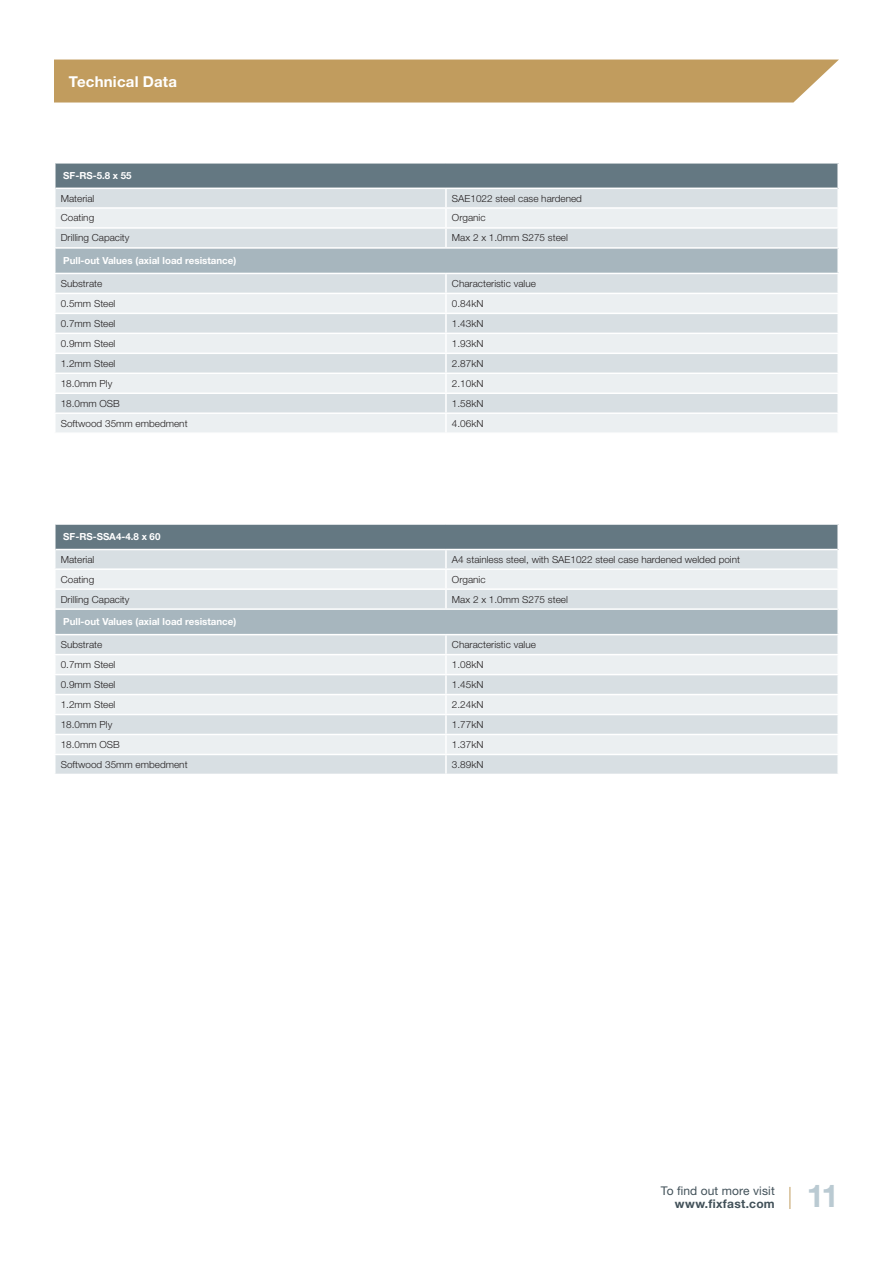
<style>
.page{position:relative;width:893px;height:1263px;background:#fff}
.page>*{position:absolute;margin:0;border:0;box-sizing:border-box;transform-origin:0 0}
.t1{font:700 31.5px "Helvetica Neue LT Std";color:#bacad2}
.t2{font:700 15px "Helvetica Neue LT Std";letter-spacing:.015em;color:#fff}
.t3{font:12px "Helvetica Neue LT Std";letter-spacing:.015em;color:#425159}
.t4{font:700 12px "Helvetica Neue LT Std";letter-spacing:.025em;color:#425159}
.t5{font:300 9.75px "Helvetica Neue LT Std";color:#231f20}
.t6{font:700 9.75px "Helvetica Neue LT Std";color:#fff}
</style>
<div class="page">
<svg style="left:789px;top:1187px;width:1px;height:22px"></svg>
<div style="left:54px;top:60px;width:785px;height:43px;background:#c19c5e"></div>
<div style="left:55px;top:163px;width:783px;height:25px;background:#647882"></div>
<div style="left:56px;top:189px;width:781px;height:18px;background:#d8dfe3"></div>
<svg style="left:56px;top:209px;width:781px;height:223px;background:#e1e7ea"></svg>
<div style="left:55px;top:248px;width:783px;height:25px;background:#a7b6be"></div>
<hr style="left:54px;top:227px;width:392px;height:2px;background:#fff">
<svg style="left:55px;top:188px;width:1px;height:59px"></svg>
<hr style="left:446px;top:227px;width:393px;height:2px;background:#fff">
<svg style="left:445px;top:189px;width:2px;height:58px"></svg>
<svg style="left:837px;top:188px;width:2px;height:59px"></svg>
<hr style="left:54px;top:293px;width:392px;height:1px;background:#fff">
<hr style="left:446px;top:293px;width:393px;height:1px;background:#fff">
<hr style="left:54px;top:313px;width:392px;height:1px;background:#fff">
<hr style="left:446px;top:313px;width:393px;height:1px;background:#fff">
<hr style="left:54px;top:333px;width:392px;height:1px;background:#fff">
<hr style="left:446px;top:333px;width:393px;height:1px;background:#fff">
<hr style="left:54px;top:353px;width:392px;height:1px;background:#fff">
<hr style="left:446px;top:353px;width:393px;height:1px;background:#fff">
<hr style="left:54px;top:372px;width:392px;height:2px;background:#fff">
<hr style="left:446px;top:372px;width:393px;height:2px;background:#fff">
<hr style="left:54px;top:392px;width:392px;height:2px;background:#fff">
<hr style="left:446px;top:392px;width:393px;height:2px;background:#fff">
<hr style="left:54px;top:412px;width:392px;height:2px;background:#fff">
<svg style="left:55px;top:274px;width:1px;height:139px"></svg>
<hr style="left:446px;top:412px;width:393px;height:2px;background:#fff">
<svg style="left:445px;top:274px;width:2px;height:158px"></svg>
<svg style="left:837px;top:274px;width:1px;height:139px"></svg>
<hr style="left:54px;top:162px;width:392px;height:2px;background:#fff">
<hr style="left:54px;top:164px;width:2px;height:24px;background:#fff">
<hr style="left:446px;top:162px;width:393px;height:2px;background:#fff">
<hr style="left:837px;top:164px;width:2px;height:24px;background:#fff">
<hr style="left:54px;top:247px;width:392px;height:2px;background:#fff">
<hr style="left:54px;top:249px;width:2px;height:24px;background:#fff">
<hr style="left:446px;top:247px;width:393px;height:2px;background:#fff">
<hr style="left:837px;top:249px;width:2px;height:24px;background:#fff">
<hr style="left:54px;top:273px;width:392px;height:1px;background:#fff">
<hr style="left:446px;top:273px;width:393px;height:1px;background:#fff">
<div style="left:55px;top:524px;width:783px;height:25px;background:#647882"></div>
<div style="left:56px;top:550px;width:781px;height:224px;background:#d8dfe3"></div>
<svg style="left:56px;top:570px;width:781px;height:184px;background:#e2e7ea"></svg>
<div style="left:55px;top:609px;width:783px;height:26px;background:#a7b6be"></div>
<hr style="left:54px;top:568px;width:392px;height:2px;background:#fff">
<hr style="left:446px;top:568px;width:393px;height:2px;background:#fff">
<hr style="left:54px;top:588px;width:392px;height:2px;background:#fff">
<svg style="left:55px;top:549px;width:1px;height:59px"></svg>
<hr style="left:446px;top:588px;width:393px;height:2px;background:#fff">
<svg style="left:445px;top:550px;width:2px;height:58px"></svg>
<svg style="left:837px;top:549px;width:2px;height:59px"></svg>
<hr style="left:54px;top:654px;width:392px;height:1px;background:#fff">
<hr style="left:446px;top:654px;width:393px;height:1px;background:#fff">
<hr style="left:54px;top:674px;width:392px;height:1px;background:#fff">
<hr style="left:446px;top:674px;width:393px;height:1px;background:#fff">
<hr style="left:54px;top:694px;width:392px;height:1px;background:#fff">
<hr style="left:446px;top:694px;width:393px;height:1px;background:#fff">
<hr style="left:54px;top:714px;width:392px;height:1px;background:#fff">
<hr style="left:446px;top:714px;width:393px;height:1px;background:#fff">
<hr style="left:54px;top:734px;width:392px;height:1px;background:#fff">
<hr style="left:446px;top:734px;width:393px;height:1px;background:#fff">
<hr style="left:54px;top:754px;width:392px;height:1px;background:#fff">
<svg style="left:55px;top:635px;width:1px;height:139px"></svg>
<hr style="left:446px;top:754px;width:393px;height:1px;background:#fff">
<svg style="left:445px;top:635px;width:2px;height:139px"></svg>
<svg style="left:837px;top:635px;width:1px;height:139px"></svg>
<hr style="left:54px;top:523px;width:392px;height:2px;background:#fff">
<hr style="left:54px;top:525px;width:2px;height:24px;background:#fff">
<hr style="left:446px;top:523px;width:393px;height:2px;background:#fff">
<hr style="left:837px;top:525px;width:2px;height:24px;background:#fff">
<hr style="left:54px;top:608px;width:392px;height:2px;background:#fff">
<hr style="left:54px;top:610px;width:2px;height:24px;background:#fff">
<hr style="left:446px;top:608px;width:393px;height:2px;background:#fff">
<hr style="left:837px;top:610px;width:2px;height:24px;background:#fff">
<hr style="left:54px;top:634px;width:392px;height:1px;background:#fff">
<hr style="left:446px;top:634px;width:393px;height:1px;background:#fff">
<h2 class="t2" style="left:69px;top:72px;width:110px">Technical Data</h2>
<p class="t6" style="left:63px;top:170px;width:70px">SF-RS-5.8 x 55</p>
<p class="t5" style="left:61px;top:192px;width:35px">Material</p>
<p class="t5" style="left:452px;top:192px;width:132px">SAE1022 steel case hardened</p>
<p class="t5" style="left:61px;top:212px;width:35px">Coating</p>
<p class="t5" style="left:452px;top:212px;width:35px">Organic</p>
<p class="t5" style="left:61px;top:232px;width:70px">Drilling Capacity</p>
<p class="t5" style="left:452px;top:232px;width:117px">Max 2 x 1.0mm S275 steel</p>
<p class="t6" style="left:63px;top:255px;width:175px">Pull-out Values (axial load resistance)</p>
<p class="t5" style="left:61px;top:277px;width:43px">Substrate</p>
<p class="t5" style="left:452px;top:277px;width:85px">Characteristic value</p>
<p class="t5" style="left:61px;top:297px;width:56px">0.5mm Steel</p>
<p class="t5" style="left:452px;top:297px;width:33px">0.84kN</p>
<p class="t5" style="left:61px;top:317px;width:56px">0.7mm Steel</p>
<p class="t5" style="left:452px;top:317px;width:33px">1.43kN</p>
<p class="t5" style="left:61px;top:337px;width:56px">0.9mm Steel</p>
<p class="t5" style="left:452px;top:337px;width:33px">1.93kN</p>
<p class="t5" style="left:61px;top:357px;width:56px">1.2mm Steel</p>
<p class="t5" style="left:452px;top:357px;width:33px">2.87kN</p>
<p class="t5" style="left:61px;top:377px;width:53px">18.0mm Ply</p>
<p class="t5" style="left:452px;top:377px;width:33px">2.10kN</p>
<p class="t5" style="left:61px;top:397px;width:61px">18.0mm OSB</p>
<p class="t5" style="left:452px;top:397px;width:33px">1.58kN</p>
<p class="t5" style="left:61px;top:417px;width:128px">Softwood 35mm embedment</p>
<p class="t5" style="left:452px;top:417px;width:33px">4.06kN</p>
<p class="t6" style="left:63px;top:531px;width:99px">SF-RS-SSA4-4.8 x 60</p>
<p class="t5" style="left:61px;top:553px;width:35px">Material</p>
<p class="t5" style="left:452px;top:553px;width:290px">A4 stainless steel, with SAE1022 steel case hardened welded point</p>
<p class="t5" style="left:61px;top:573px;width:35px">Coating</p>
<p class="t5" style="left:452px;top:573px;width:35px">Organic</p>
<p class="t5" style="left:61px;top:593px;width:70px">Drilling Capacity</p>
<p class="t5" style="left:452px;top:593px;width:117px">Max 2 x 1.0mm S275 steel</p>
<p class="t6" style="left:63px;top:616px;width:175px">Pull-out Values (axial load resistance)</p>
<p class="t5" style="left:61px;top:639px;width:43px">Substrate</p>
<p class="t5" style="left:452px;top:639px;width:85px">Characteristic value</p>
<p class="t5" style="left:61px;top:659px;width:56px">0.7mm Steel</p>
<p class="t5" style="left:452px;top:659px;width:33px">1.08kN</p>
<p class="t5" style="left:61px;top:679px;width:56px">0.9mm Steel</p>
<p class="t5" style="left:452px;top:679px;width:33px">1.45kN</p>
<p class="t5" style="left:61px;top:698px;width:56px">1.2mm Steel</p>
<p class="t5" style="left:452px;top:698px;width:33px">2.24kN</p>
<p class="t5" style="left:61px;top:718px;width:53px">18.0mm Ply</p>
<p class="t5" style="left:452px;top:718px;width:33px">1.77kN</p>
<p class="t5" style="left:61px;top:738px;width:61px">18.0mm OSB</p>
<p class="t5" style="left:452px;top:738px;width:33px">1.37kN</p>
<p class="t5" style="left:61px;top:758px;width:128px">Softwood 35mm embedment</p>
<p class="t5" style="left:452px;top:758px;width:33px">3.89kN</p>
<p class="t3" style="left:661px;top:1183px;width:116px">To find out more visit</p>
<p class="t4" style="left:675px;top:1196px;width:102px">www.fixfast.com</p>
<h1 class="t1" style="left:807px;top:1176px;width:34px">11</h1>
</div>
